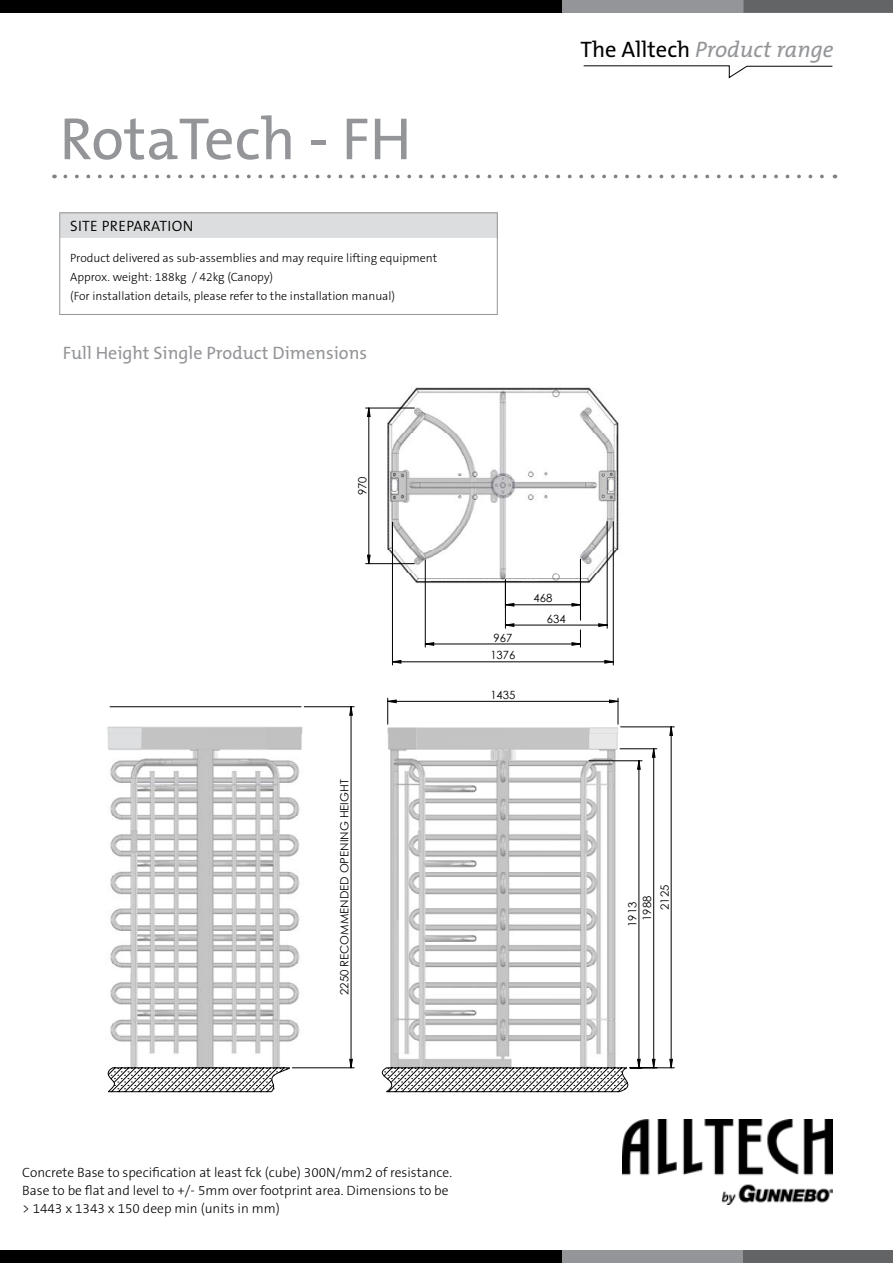
<style>
.page{position:relative;width:893px;height:1263px;background:#fff}
.page>*{position:absolute;margin:0;border:0;box-sizing:border-box;transform-origin:0 0}
.t1{font:60px "The Mix BCE W5 Pla";color:#939598}
.t2{font:22.5px "The Mix BCE W5 Pla IT";color:#939598}
.t3{font:18px "The Mix BCE W5 Pla";color:#939598}
.t4{font:15px "The Mix BCE W4 Se Lig";letter-spacing:.02em;color:#000}
.t5{font:13.5px/18px "The Sans BCE W3 Lig";color:#000}
.t6{font:12px/19.2px "The Sans BCE W3 Lig";color:#000}
.t7{font:11.25px "Century Gothic";color:#000}
.s1{font-family:"The Mix BCE W5 Pla";color:#000}
</style>
<div class="page">
<svg style="left:65px;top:175px;width:770px;height:3px"></svg>
<img style="left:622px;top:1119px;width:210px;height:85px">
<div style="left:60px;top:213px;width:437px;height:25px;background:#dcddde"></div>
<div style="left:60px;top:213px;width:437px;height:102px;border:1px solid #939598"></div>
<div style="left:0;top:1250px;width:893px;height:13px;background:#000"></div>
<div style="left:563px;top:1250px;width:330px;height:13px;background:#939598"></div>
<div style="left:744px;top:1250px;width:149px;height:13px;background:#636466"></div>
<div style="left:0;top:0;width:893px;height:13px;background:#000"></div>
<div style="left:563px;top:0;width:330px;height:13px;background:#939598"></div>
<div style="left:743px;top:0;width:150px;height:13px;background:#636466"></div>
<svg style="left:583px;top:65px;width:250px;height:14px"></svg>
<img style="left:107px;top:726px;width:196px;height:349px">
<img style="left:365px;top:387px;width:254px;height:209px">
<hr style="left:110px;top:706px;width:191px;height:1px;background:#000">
<hr style="left:304px;top:706px;width:50px;height:1px;background:#000">
<hr style="left:621px;top:727px;width:53px;height:1px;background:#000">
<hr style="left:630px;top:1067px;width:44px;height:1px;background:#000">
<svg style="left:108px;top:1067px;width:549px;height:25px"></svg>
<hr style="left:607px;top:522px;width:1px;height:106px;background:#000">
<hr style="left:505px;top:580px;width:1px;height:48px;background:#000">
<hr style="left:425px;top:560px;width:1px;height:87px;background:#000">
<hr style="left:580px;top:559px;width:1px;height:61px;background:#000">
<hr style="left:366px;top:563px;width:48px;height:1px;background:#000">
<hr style="left:366px;top:408px;width:48px;height:1px;background:#000">
<hr style="left:392px;top:522px;width:1px;height:143px;background:#000">
<hr style="left:613px;top:522px;width:1px;height:143px;background:#000">
<svg style="left:350px;top:707px;width:322px;height:361px"></svg>
<svg style="left:387px;top:698px;width:232px;height:26px"></svg>
<svg style="left:425px;top:624px;width:182px;height:23px"></svg>
<svg style="left:367px;top:408px;width:3px;height:156px"></svg>
<svg style="left:393px;top:660px;width:220px;height:3px"></svg>
<svg style="left:506px;top:580px;width:74px;height:28px"></svg>
<h1 class="t1" style="left:60px;top:100px;width:354px">RotaTech - FH</h1>
<p class="t4" style="left:70px;top:217px;width:125px">SITE PREPARATION</p>
<p class="t6" style="left:70px;top:248px;width:369px">Product delivered as sub-assemblies and may require lifting equipment<br>Approx. weight: 188kg / 42kg (Canopy)<br>(For installation details, please refer to the installation manual)</p>
<h3 class="t3" style="left:63px;top:341px;width:306px">Full Height Single Product Dimensions</h3>
<p class="t7" style="left:354px;top:495px;width:20px;rotate:-90deg">970</p>
<p class="t7" style="left:337px;top:995px;width:217px;rotate:-90deg">2250 RECOMMENDED OPENING HEIGHT</p>
<h2 class="t2" style="left:580px;top:36px;width:254px"><span class="s1">The Alltech</span> Product range</h2>
<p class="t7" style="left:493px;top:630px;width:20px">967</p>
<p class="t7" style="left:490px;top:647px;width:27px">1376</p>
<p class="t7" style="left:490px;top:687px;width:27px">1435</p>
<p class="t7" style="left:533px;top:590px;width:20px">468</p>
<p class="t7" style="left:547px;top:611px;width:20px">634</p>
<p class="t7" style="left:639px;top:921px;width:27px;rotate:-90deg">1988</p>
<p class="t7" style="left:624px;top:927px;width:27px;rotate:-90deg">1913</p>
<p class="t7" style="left:657px;top:910px;width:27px;rotate:-90deg">2125</p>
<p class="t5" style="left:22px;top:1164px;width:431px">Concrete Base to specification at least fck (cube) 300N/mm2 of resistance.<br>Base to be flat and level to +/- 5mm over footprint area. Dimensions to be &gt; 1443 x 1343 x 150 deep min (units in mm)</p>
</div>
